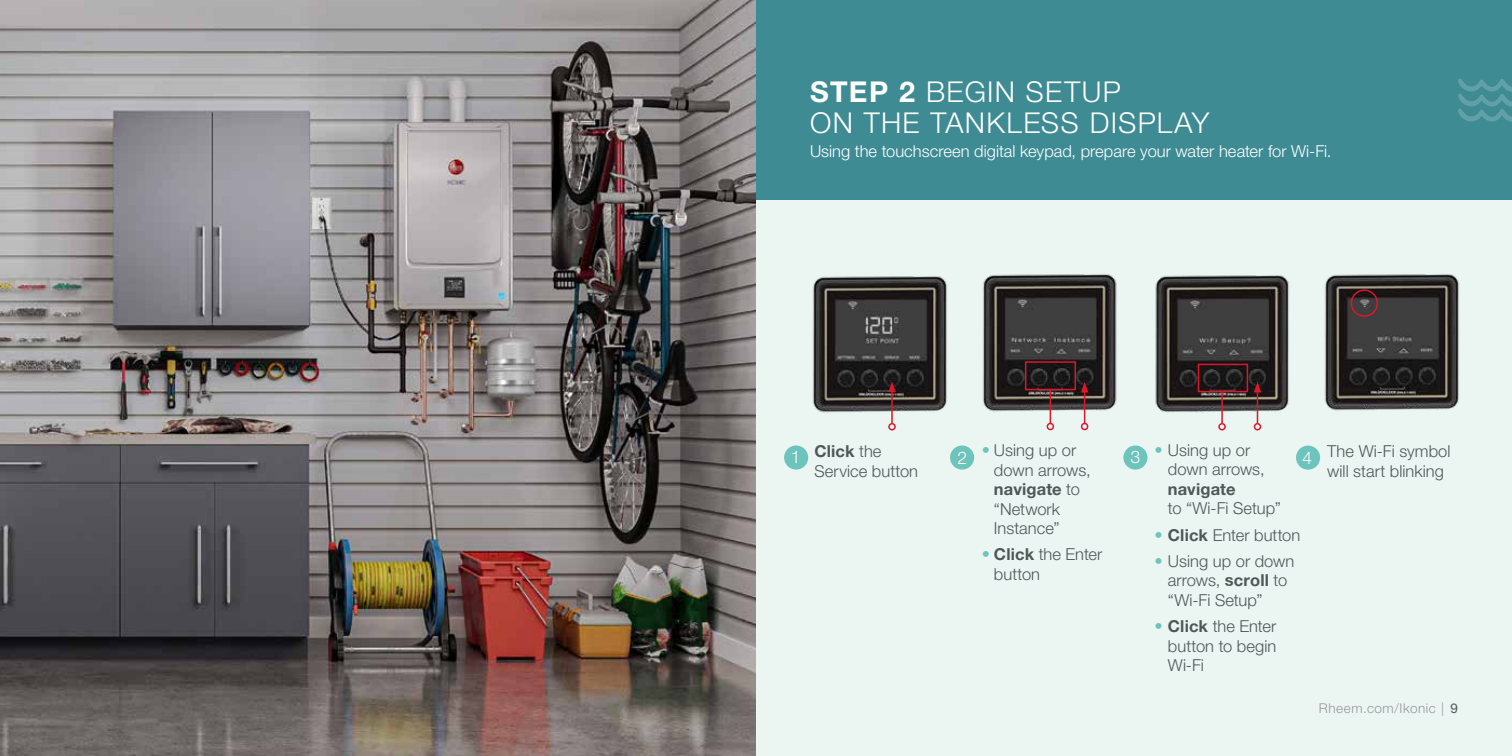
<style>
.page{position:relative;width:1512px;height:756px;background:#fff}
.page>*{position:absolute;margin:0;border:0;box-sizing:border-box;transform-origin:0 0}
.t1{font:300 28.8px/31px "Rheem Sans";letter-spacing:.045em;color:#fff}
.t2{font:300 17.4px "Rheem Sans";color:#fff}
.t3{font:300 16.5px/19.5px "Rheem Sans";color:#4e5859}
.t4{font:300 16.5px "Rheem Sans";color:#fff}
.t5{font:700 16.5px "Rheem Sans";letter-spacing:.01em;color:#4e5859}
.t6{font:300 13.5px "Rheem Sans";letter-spacing:.04em;color:#9a969a}
.s1{font-weight:700}
.s2{color:#6dc4bc}
.s3{font-weight:400;color:#54565b}
</style>
<div class="page">
<div style="left:756px;top:0;width:756px;height:756px;background:#ebf6f3"></div>
<div style="left:755px;top:0;width:757px;height:200px;background:#3e8b94"></div>
<img style="left:0;top:0;width:756px;height:756px">
<div style="left:784px;top:446px;width:24px;height:24px;background:#6dc4bc;border-radius:50%"></div>
<div style="left:1123px;top:446px;width:24px;height:24px;background:#6dc4bc;border-radius:50%"></div>
<div style="left:1296px;top:446px;width:24px;height:24px;background:#6dc4bc;border-radius:50%"></div>
<img style="left:812px;top:276px;width:136px;height:137px">
<img style="left:982px;top:274px;width:135px;height:144px">
<img style="left:1155px;top:275px;width:134px;height:144px">
<img style="left:1324px;top:274px;width:136px;height:137px">
<hr style="left:891px;top:390px;width:2px;height:34px;background:#d9182b">
<svg style="left:888px;top:382px;width:8px;height:10px"></svg>
<div style="left:888px;top:423px;width:8px;height:7px;border:2px solid #d9182b;border-radius:50%"></div>
<hr style="left:1084px;top:390px;width:1px;height:34px;background:#d9182b">
<svg style="left:1081px;top:382px;width:7px;height:10px"></svg>
<div style="left:1081px;top:423px;width:7px;height:7px;border:2px solid #d9182b;border-radius:50%"></div>
<hr style="left:1257px;top:390px;width:1px;height:34px;background:#d9182b">
<svg style="left:1254px;top:382px;width:7px;height:10px"></svg>
<div style="left:1254px;top:423px;width:7px;height:7px;border:2px solid #d9182b;border-radius:50%"></div>
<hr style="left:1050px;top:390px;width:1px;height:34px;background:#d9182b">
<div style="left:1047px;top:423px;width:7px;height:7px;border:2px solid #d9182b;border-radius:50%"></div>
<hr style="left:1221px;top:392px;width:2px;height:32px;background:#d9182b">
<div style="left:1218px;top:423px;width:8px;height:7px;border:2px solid #d9182b;border-radius:50%"></div>
<div style="left:1025px;top:361px;width:51px;height:29px;border:2px solid #d9182b"></div>
<div style="left:1198px;top:364px;width:50px;height:28px;border:2px solid #d9182b"></div>
<div style="left:1351px;top:289px;width:27px;height:28px;border:2px solid #d9182b;border-radius:50%"></div>
<svg style="left:1458px;top:79px;width:54px;height:43px"></svg>
<div style="left:950px;top:446px;width:24px;height:24px;background:#6dc4bc;border-radius:50%"></div>
<h1 class="t1" style="left:810px;top:77px;width:401px"><span class="s1">STEP 2</span> BEGIN SETUP<br>ON THE TANKLESS DISPLAY</h1>
<p class="t4" style="left:810px;top:141px;width:523px">Using the touchscreen digital keypad, prepare your water heater for Wi-Fi.</p>
<p class="t3" style="left:1168px;top:441px;width:98px;text-indent:-13px"><span class="s2">•</span> Using up or down arrows,</p>
<p class="t5" style="left:1168px;top:479px;width:69px">navigate</p>
<p class="t3" style="left:1168px;top:500px;width:114px">to “Wi-Fi Setup”</p>
<p class="t3" style="left:1154px;top:526px;width:147px"><span class="s2">•</span> <span class="s1">Click</span> Enter button</p>
<p class="t3" style="left:1168px;top:552px;width:128px;text-indent:-13px"><span class="s2">•</span> Using up or down arrows, <span class="s1">scroll</span> to “Wi-Fi Setup”</p>
<p class="t3" style="left:1168px;top:617px;width:110px;text-align:justify;text-indent:-13px"><span class="s2">•</span> <span class="s1">Click</span> the Enter button to begin Wi-Fi</p>
<p class="t3" style="left:814px;top:443px;width:105px"><span class="s1">Click</span> the<br>Service button</p>
<p class="t3" style="left:994px;top:441px;width:98px;text-indent:-12px"><span class="s2">•</span> Using up or down arrows, <span class="s1">navigate</span> to “Network<br>Instance”</p>
<p class="t3" style="left:994px;top:546px;width:110px;text-indent:-12px"><span class="s2">•</span> <span class="s1">Click</span> the Enter button</p>
<p class="t2" style="left:791px;top:446px;width:11px">1</p>
<p class="t2" style="left:957px;top:447px;width:11px">2</p>
<p class="t2" style="left:1131px;top:446px;width:11px">3</p>
<p class="t2" style="left:1303px;top:447px;width:11px">4</p>
<p class="t3" style="left:1327px;top:443px;width:125px">The Wi-Fi symbol will start blinking</p>
<p class="t6" style="left:1319px;top:700px;width:141px">Rheem.com/Ikonic | <span class="s3">9</span></p>
</div>
